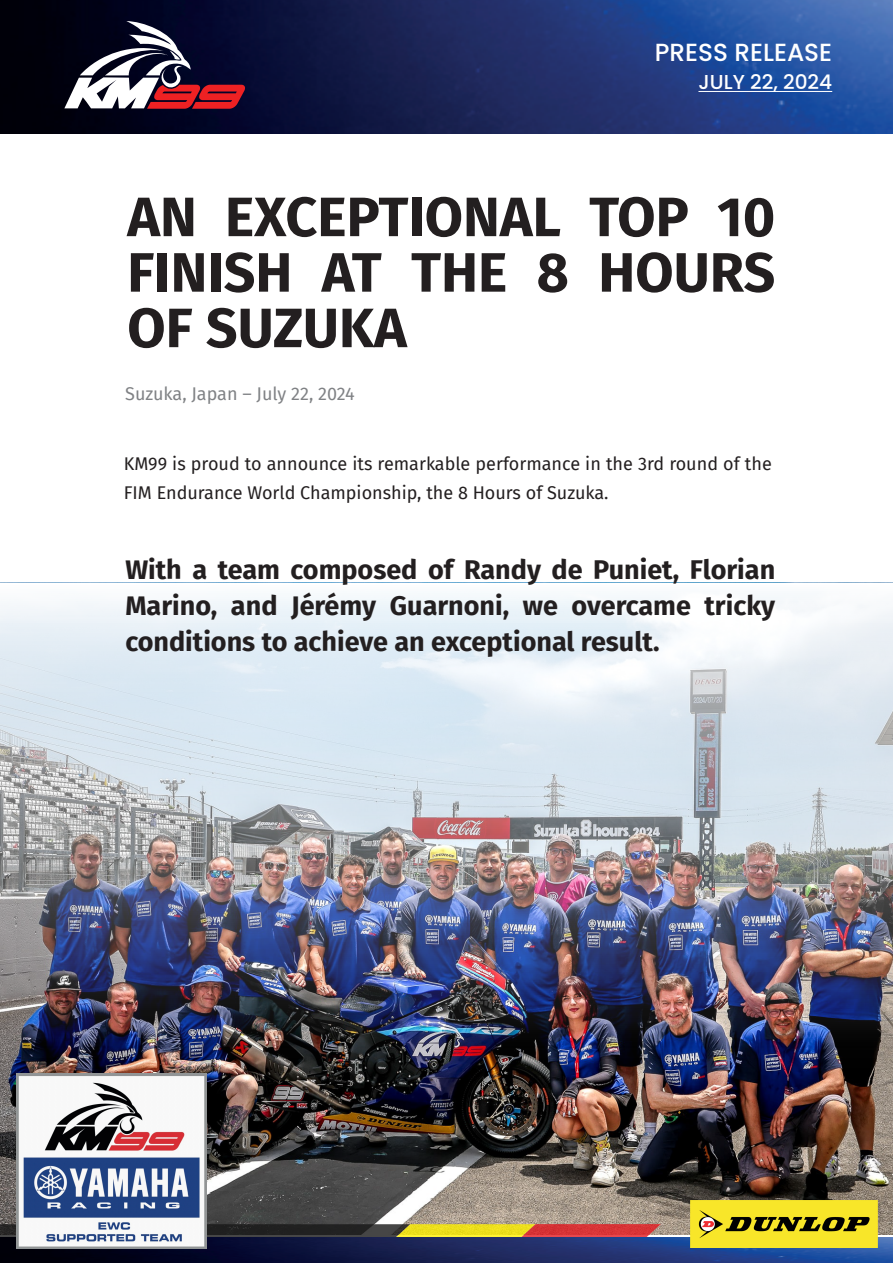
<style>
.page{position:relative;width:893px;height:1263px;background:#fff}
.page>*{position:absolute;margin:0;border:0;box-sizing:border-box;transform-origin:0 0}
.t1{font:700 55.5px/55.5px "Fira Sans";color:#231f20;text-align:justify}
.t2{font:700 27px/36px "Fira Sans";color:#231f20;text-align:justify}
.t3{font:500 24.75px "Poppins";color:#fff}
.t4{font:500 20.1px "Poppins";color:#fff}
.t5{font:18px/28.5px "Fira Sans";color:#231f20}
.t6{font:18px "Fira Sans";color:#808285}
</style>
<div class="page">
<img style="left:0;top:1089px;width:893px;height:145px">
<img style="left:0;top:0;width:893px;height:134px">
<svg style="left:64px;top:21px;width:181px;height:88px"></svg>
<hr style="left:698px;top:91px;width:134px;height:1px;background:#fff">
<svg style="left:0;top:1224px;width:661px;height:13px;background:#90612f"></svg>
<img style="left:0;top:1237px;width:893px;height:26px">
<img style="left:16px;top:1089px;width:191px;height:159px">
<img style="left:690px;top:1200px;width:188px;height:48px">
<img style="left:0;top:582px;width:893px;height:507px">
<p class="t3" style="left:655px;top:38px;width:179px">PRESS RELEASE</p>
<p class="t4" style="left:698px;top:71px;width:135px">JULY 22, 2024</p>
<h1 class="t1" style="left:127px;top:185px;width:649px">AN EXCEPTIONAL TOP 10<br>FINISH AT THE 8 HOURS OF SUZUKA</h1>
<p class="t6" style="left:125px;top:380px;width:231px">Suzuka, Japan – July 22, 2024</p>
<p class="t5" style="left:124px;top:449px;width:650px">KM99 is proud to announce its remarkable performance in the 3rd round of the<br>FIM Endurance World Championship, the 8 Hours of Suzuka.</p>
<p class="t2" style="left:125px;top:549px;width:651px">With a team composed of Randy de Puniet, Florian Marino, and Jérémy Guarnoni, we overcame tricky conditions to achieve an exceptional result.</p>
</div>
